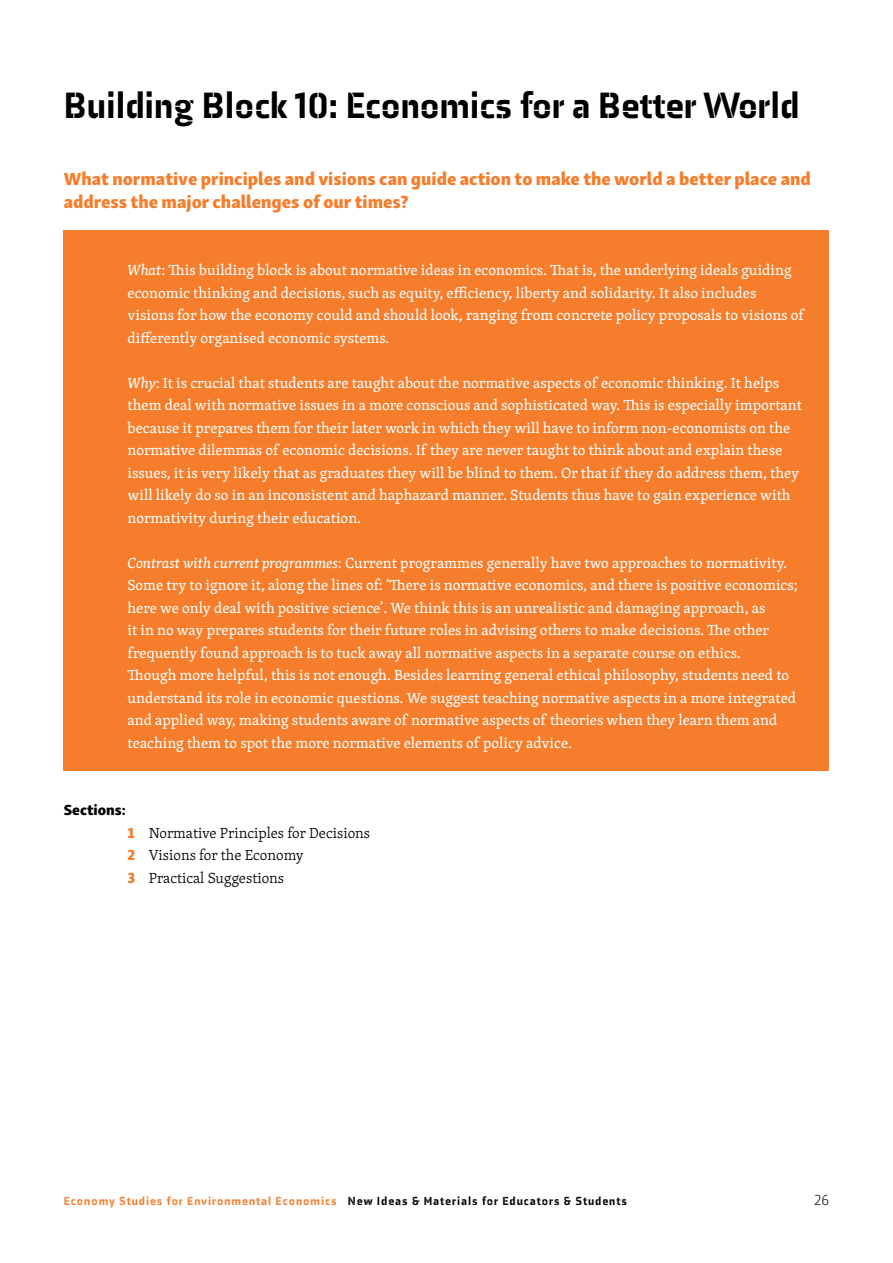
<style>
.page{position:relative;width:893px;height:1263px;background:#fff}
.page>*{position:absolute;margin:0;border:0;box-sizing:border-box;transform-origin:0 0}
.body{font:900 37.5px "Axia Stencil";color:#000}
.SUBTITLE_1{font:18px/22.5px "Skolar Sans Latn Eb";color:#f57d2b}
.BOX{font:15px/22.5px "Skolar Latin";color:#fff}
.t1{font:300 15px "Skolar Latin";color:#000}
.SUBTITLE_2{font:15px "Skolar Sans Latn Eb";color:#000}
.t2{font:15px "Skolar Sans Latn El";color:#000}
.t3{font:900 12px "Axia Stencil";letter-spacing:.08em;color:#f57d2b}
.s1{font-style:italic}
.s2{font-family:"Skolar Sans Latn Eb";font-weight:400;color:#f57d2b}
.s3{color:#000}
</style>
<div class="page">
<div style="left:64px;top:230px;width:765px;height:90px;background:#f57d2b"></div>
<div style="left:64px;top:320px;width:765px;height:23px;background:#f57d2b"></div>
<div style="left:64px;top:343px;width:765px;height:157px;background:#f57d2b"></div>
<div style="left:64px;top:500px;width:765px;height:23px;background:#f57d2b"></div>
<div style="left:64px;top:523px;width:765px;height:248px;background:#f57d2b"></div>
<p class="body" style="left:64px;top:82px;width:737px">Building Block 10: Economics for a Better World</p>
<p class="SUBTITLE_1" style="left:64px;top:166px;width:749px">What normative principles and visions can guide action to make the world a better place and address the major challenges of our times?</p>
<p class="BOX" style="left:128px;top:259px;width:678px"><span class="s1">What</span>: This building block is about normative ideas in economics. That is, the underlying ideals guiding economic thinking and decisions, such as equity, efficiency, liberty and solidarity. It also includes visions for how the economy could and should look, ranging from concrete policy proposals to visions of differently organised economic systems.</p>
<p class="BOX" style="left:128px;top:371px;width:676px"><span class="s1">Why</span>: It is crucial that students are taught about the normative aspects of economic thinking. It helps them deal with normative issues in a more conscious and sophisticated way. This is especially important because it prepares them for their later work in which they will have to inform non-economists on the normative dilemmas of economic decisions. If they are never taught to think about and explain these issues, it is very likely that as graduates they will be blind to them. Or that if they do address them, they will likely do so in an inconsistent and haphazard manner. Students thus have to gain experience with normativity during their education.</p>
<p class="BOX" style="left:128px;top:551px;width:672px"><span class="s1">Contrast with current programmes</span>: Current programmes generally have two approaches to normativity.<br>Some try to ignore it, along the lines of: ‘There is normative economics, and there is positive economics; here we only deal with positive science’. We think this is an unrealistic and damaging approach, as<br>it in no way prepares students for their future roles in advising others to make decisions. The other frequently found approach is to tuck away all normative aspects in a separate course on ethics.<br>Though more helpful, this is not enough. Besides learning general ethical philosophy, students need to understand its role in economic questions. We suggest teaching normative aspects in a more integrated and applied way, making students aware of normative aspects of theories when they learn them and teaching them to spot the more normative elements of policy advice.</p>
<p class="SUBTITLE_2" style="left:64px;top:797px;width:64px">Sections:</p>
<p class="t1" style="left:128px;top:822px;width:244px"><span class="s2">1</span> Normative Principles for Decisions</p>
<p class="t1" style="left:128px;top:844px;width:178px"><span class="s2">2</span> Visions for the Economy</p>
<p class="t1" style="left:128px;top:867px;width:158px"><span class="s2">3</span> Practical Suggestions</p>
<p class="t3" style="left:64px;top:1193px;width:565px">Economy Studies for Environmental Economics <span class="s3">New Ideas &amp; Materials for Educators &amp; Students</span></p>
<p class="t2" style="left:814px;top:1189px;width:16px">26</p>
</div>
